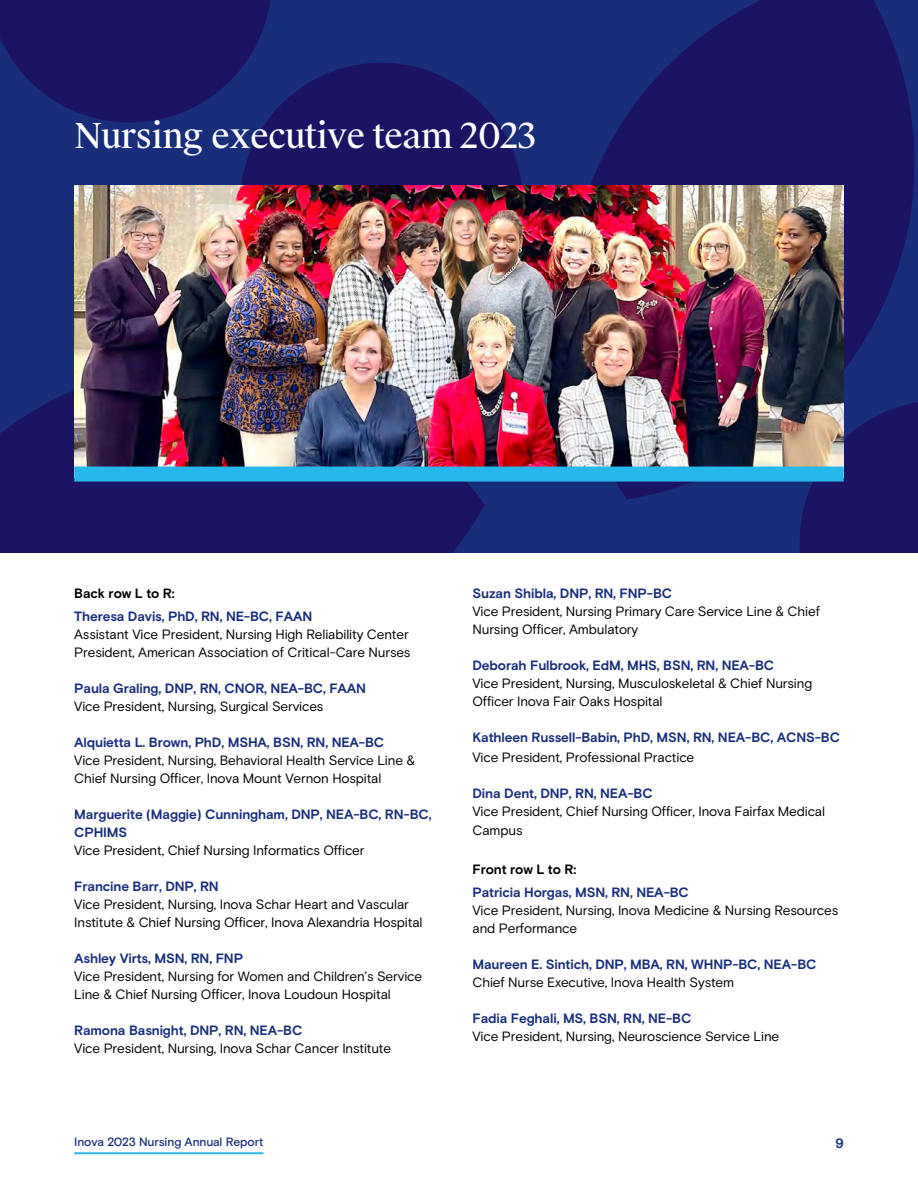
<style>
.page{position:relative;width:918px;height:1188px;background:#fff}
.page>*{position:absolute;margin:0;border:0;box-sizing:border-box;transform-origin:0 0}
.t1{font:34.5px "Suisse Works";letter-spacing:-.015em;color:#fff}
.t2{font:13.5px/18px "Basis Grotesque Pro";letter-spacing:-.01em;color:#000}
.t3{font:700 13.5px/18px "Basis Grotesque Pro";letter-spacing:-.01em;color:#182e7a}
.t4{font:700 13.5px "Basis Grotesque Pro";letter-spacing:-.01em;color:#000}
.t5{font:500 12px "Basis Grotesque Pro";letter-spacing:-.005em;color:#182e7a}
</style>
<div class="page">
<hr style="left:74px;top:1152px;width:189px;height:2px;background:#26b8eb">
<svg style="left:0;top:0;width:918px;height:553px;background:#1a1f6d"></svg>
<img style="left:74px;top:186px;width:770px;height:281px">
<div style="left:74px;top:467px;width:770px;height:15px;background:#26b8eb"></div>
<h1 class="t1" style="left:74px;top:115px;width:464px">Nursing executive team 2023</h1>
<p class="t4" style="left:74px;top:586px;width:102px">Back row L to R:</p>
<p class="t3" style="left:74px;top:608px;width:240px">Theresa Davis, PhD, RN, NE-BC, FAAN</p>
<p class="t2" style="left:74px;top:625px;width:338px">Assistant Vice President, Nursing High Reliability Center<br>President, American Association of Critical-Care Nurses</p>
<p class="t3" style="left:74px;top:680px;width:293px">Paula Graling, DNP, RN, CNOR, NEA-BC, FAAN</p>
<p class="t2" style="left:74px;top:697px;width:251px">Vice President, Nursing, Surgical Services</p>
<p class="t3" style="left:74px;top:734px;width:312px">Alquietta L. Brown, PhD, MSHA, BSN, RN, NEA-BC</p>
<p class="t2" style="left:74px;top:751px;width:342px">Vice President, Nursing, Behavioral Health Service Line &amp;<br>Chief Nursing Officer, Inova Mount Vernon Hospital</p>
<p class="t3" style="left:74px;top:806px;width:359px">Marguerite (Maggie) Cunningham, DNP, NEA-BC, RN-BC,<br>CPHIMS</p>
<p class="t2" style="left:74px;top:841px;width:292px">Vice President, Chief Nursing Informatics Officer</p>
<p class="t3" style="left:74px;top:878px;width:146px">Francine Barr, DNP, RN</p>
<p class="t2" style="left:74px;top:895px;width:350px">Vice President, Nursing, Inova Schar Heart and Vascular<br>Institute &amp; Chief Nursing Officer, Inova Alexandria Hospital</p>
<p class="t3" style="left:74px;top:950px;width:170px">Ashley Virts, MSN, RN, FNP</p>
<p class="t2" style="left:74px;top:967px;width:349px">Vice President, Nursing for Women and Children’s Service<br>Line &amp; Chief Nursing Officer, Inova Loudoun Hospital</p>
<p class="t3" style="left:74px;top:1022px;width:230px">Ramona Basnight, DNP, RN, NEA-BC</p>
<p class="t2" style="left:74px;top:1039px;width:318px">Vice President, Nursing, Inova Schar Cancer Institute</p>
<p class="t3" style="left:472px;top:585px;width:201px">Suzan Shibla, DNP, RN, FNP-BC</p>
<p class="t2" style="left:472px;top:603px;width:349px">Vice President, Nursing Primary Care Service Line &amp; Chief<br>Nursing Officer, Ambulatory</p>
<p class="t3" style="left:472px;top:657px;width:303px">Deborah Fulbrook, EdM, MHS, BSN, RN, NEA-BC</p>
<p class="t2" style="left:472px;top:675px;width:341px">Vice President, Nursing, Musculoskeletal &amp; Chief Nursing<br>Officer Inova Fair Oaks Hospital</p>
<p class="t3" style="left:472px;top:729px;width:369px">Kathleen Russell-Babin, PhD, MSN, RN, NEA-BC, ACNS-BC</p>
<p class="t2" style="left:472px;top:748px;width:223px">Vice President, Professional Practice</p>
<p class="t3" style="left:473px;top:785px;width:182px">Dina Dent, DNP, RN, NEA-BC</p>
<p class="t2" style="left:473px;top:802px;width:354px;line-height:19.5px">Vice President, Chief Nursing Officer, Inova Fairfax Medical<br>Campus</p>
<p class="t4" style="left:473px;top:862px;width:105px">Front row L to R:</p>
<p class="t3" style="left:473px;top:884px;width:218px">Patricia Horgas, MSN, RN, NEA-BC</p>
<p class="t2" style="left:473px;top:901px;width:367px">Vice President, Nursing, Inova Medicine &amp; Nursing Resources and Performance</p>
<p class="t3" style="left:473px;top:956px;width:346px">Maureen E. Sintich, DNP, MBA, RN, WHNP-BC, NEA-BC</p>
<p class="t2" style="left:473px;top:973px;width:263px">Chief Nurse Executive, Inova Health System</p>
<p class="t3" style="left:473px;top:1010px;width:220px">Fadia Feghali, MS, BSN, RN, NE-BC</p>
<p class="t2" style="left:473px;top:1027px;width:308px">Vice President, Nursing, Neuroscience Service Line</p>
<p class="t5" style="left:74px;top:1134px;width:191px">Inova 2023 Nursing Annual Report</p>
<p class="t3" style="left:835px;top:1135px;width:10px">9</p>
</div>
